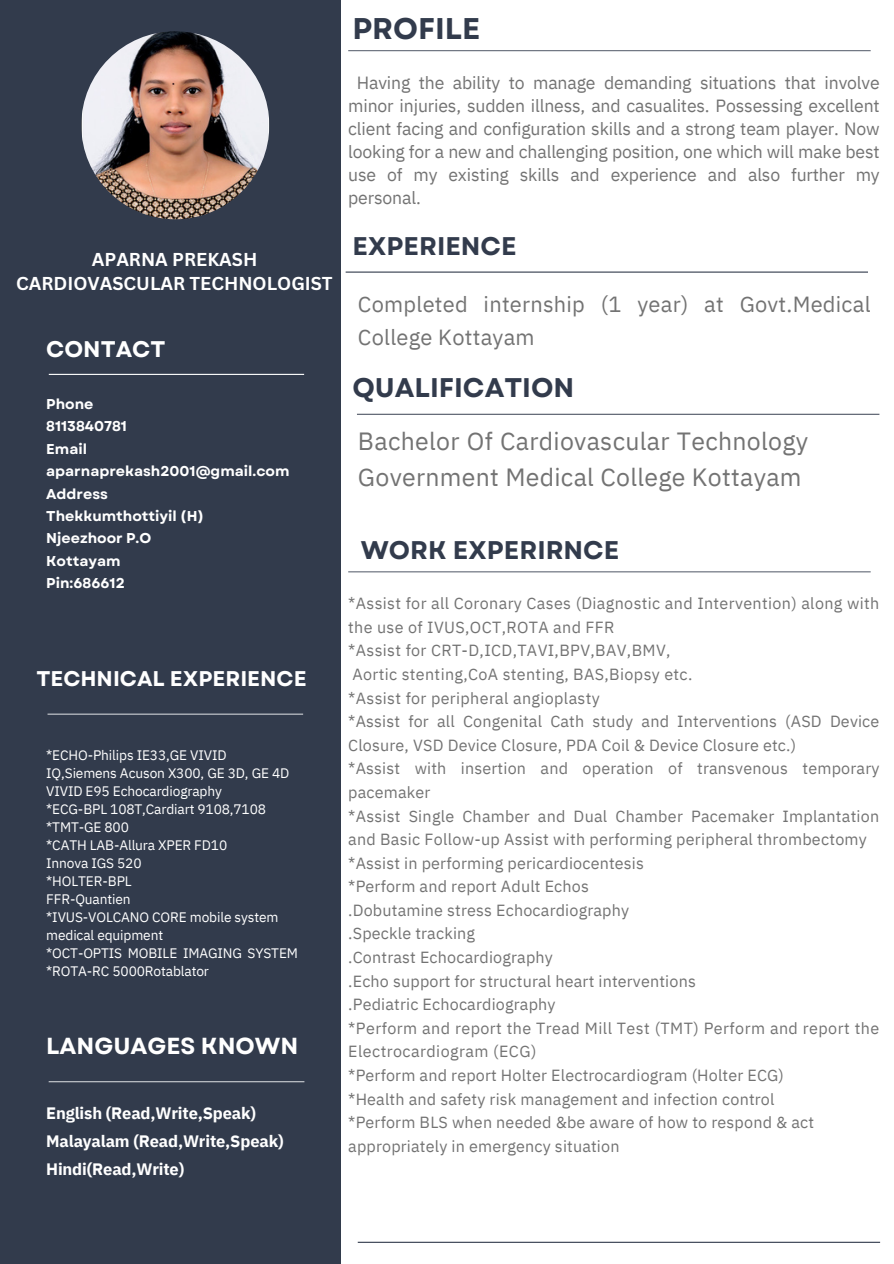
<style>
.page{position:relative;width:894px;height:1264px;background:#fff}
.page>*{position:absolute;margin:0;border:0;box-sizing:border-box;transform-origin:0 0}
.t1{font:700 29.85px "Garet";color:#323b4c}
.t2{font:700 27px "Garet";color:#323b4c}
.t3{font:700 25.5px "Garet";color:#323b4c}
.t4{font:24.9px/36.5px "IBM Plex Sans";letter-spacing:.01em;color:#737373}
.t5{font:700 23.25px "Garet";color:#fff}
.t6{font:700 22.65px "Garet";color:#fff}
.t7{font:21.9px/32.7px "IBM Plex Sans";letter-spacing:.01em;color:#737373}
.t8{font:700 21.3px "Garet";color:#fff}
.t9{font:700 18.15px/24.8px "Canva Sans";color:#fff;text-align:center}
.t10{font:17.7px/22.8px "IBM Plex Sans";letter-spacing:-.01em;color:#737373;text-align:justify}
.t11{font:700 16.5px/27.9px "IBM Plex Sans";letter-spacing:-.01em;color:#fff}
.t12{font:16.05px/23.5px "IBM Plex Sans";letter-spacing:.01em;color:#737373}
.t13{font:700 14.25px/22.5px "Garet";color:#fff}
.t14{font:13.65px/18px "IBM Plex Sans";letter-spacing:-.01em;color:#fff}
</style>
<div class="page">
<div style="left:0;top:0;width:340px;height:1263px;background:#323b4c"></div>
<hr style="left:49px;top:374px;width:255px;height:1px;background:#fff">
<hr style="left:345px;top:271px;width:522px;height:2px;background:#323b4c">
<hr style="left:357px;top:1241px;width:522px;height:1px;background:#323b4c">
<img style="left:81px;top:31px;width:188px;height:188px;border-radius:50%">
<hr style="left:48px;top:713px;width:255px;height:1px;background:#fff">
<hr style="left:49px;top:1081px;width:255px;height:1px;background:#fff">
<hr style="left:348px;top:50px;width:522px;height:1px;background:#323b4c">
<hr style="left:348px;top:571px;width:522px;height:1px;background:#323b4c">
<hr style="left:357px;top:414px;width:522px;height:1px;background:#323b4c">
<p class="t9" style="left:16px;top:246px;width:318px">APARNA PREKASH<br>CARDIOVASCULAR TECHNOLOGIST</p>
<h6 class="t6" style="left:46px;top:332px;width:121px">CONTACT</h6>
<h4 class="t13" style="left:46px;top:392px;width:49px">Phone</h4>
<p class="t13" style="left:46px;top:415px;width:82px">8113840781</p>
<p class="t13" style="left:46px;top:437px;width:245px">Email aparnaprekash2001@gmail.com<br>Address</p>
<p class="t13" style="left:46px;top:505px;width:159px">Thekkumthottiyil (H)</p>
<p class="t13" style="left:46px;top:527px;width:106px">Njeezhoor P.O</p>
<p class="t13" style="left:46px;top:549px;width:76px">Kottayam</p>
<p class="t13" style="left:46px;top:572px;width:80px">Pin:686612</p>
<p class="t8" style="left:36px;top:663px;width:271px">TECHNICAL EXPERIENCE</p>
<h2 class="t14" style="left:46px;top:746px;width:244px">*ECHO-Philips IE33,GE VIVID<br>IQ,Siemens Acuson X300, GE 3D, GE 4D<br>VIVID E95 Echocardiography</h2>
<p class="t14" style="left:46px;top:800px;width:221px">*ECG-BPL 108T,Cardiart 9108,7108 *TMT-GE 800</p>
<p class="t14" style="left:46px;top:836px;width:182px">*CATH LAB-Allura XPER FD10</p>
<p class="t14" style="left:46px;top:854px;width:97px">Innova IGS 520</p>
<p class="t14" style="left:46px;top:872px;width:87px">*HOLTER-BPL</p>
<p class="t14" style="left:46px;top:890px;width:86px">FFR-Quantien</p>
<p class="t14" style="left:46px;top:908px;width:234px">*IVUS-VOLCANO CORE mobile system medical equipment</p>
<p class="t14" style="left:46px;top:944px;width:253px">*OCT-OPTIS MOBILE IMAGING SYSTEM *ROTA-RC 5000Rotablator</p>
<p class="t5" style="left:46px;top:1029px;width:253px">LANGUAGES KNOWN</p>
<p class="t11" style="left:46px;top:1098px;width:239px">English (Read,Write,Speak)<br>Malayalam (Read,Write,Speak)<br>Hindi(Read,Write)</p>
<p class="t1" style="left:352px;top:7px;width:129px">PROFILE</p>
<p class="t10" style="left:348px;top:71px;width:533px;text-indent:9px">Having the ability to manage demanding situations that involve minor injuries, sudden illness, and casualites. Possessing excellent client facing and configuration skills and a strong team player. Now looking for a new and challenging position, one which will make best use of my existing skills and experience and also further my personal.</p>
<h4 class="t3" style="left:352px;top:228px;width:165px">EXPERIENCE</h4>
<p class="t7" style="left:358px;top:287px;width:514px">Completed internship (1 year) at Govt.Medical<br>College Kottayam</p>
<p class="t2" style="left:352px;top:368px;width:223px">QUALIFICATION</p>
<p class="t4" style="left:358px;top:422px;width:451px">Bachelor Of Cardiovascular Technology<br>Government Medical College Kottayam</p>
<p class="t3" style="left:361px;top:532px;width:260px">WORK EXPERIRNCE</p>
<p class="t12" style="left:348px;top:591px;width:532px">*Assist for all Coronary Cases (Diagnostic and Intervention) along with the use of IVUS,OCT,ROTA and FFR</p>
<p class="t12" style="left:348px;top:638px;width:324px">*Assist for CRT-D,ICD,TAVI,BPV,BAV,BMV,</p>
<p class="t12" style="left:352px;top:662px;width:341px">Aortic stenting,CoA stenting, BAS,Biopsy etc.</p>
<p class="t12" style="left:348px;top:685px;width:253px">*Assist for peripheral angioplasty</p>
<p class="t12" style="left:348px;top:709px;width:532px">*Assist for all Congenital Cath study and Interventions (ASD Device<br>Closure, VSD Device Closure, PDA Coil &amp; Device Closure etc.)</p>
<p class="t12" style="left:348px;top:756px;width:532px">*Assist with insertion and operation of transvenous temporary pacemaker</p>
<p class="t12" style="left:348px;top:803px;width:532px">*Assist Single Chamber and Dual Chamber Pacemaker Implantation and Basic Follow-up Assist with performing peripheral thrombectomy</p>
<h2 class="t12" style="left:348px;top:850px;width:297px">*Assist in performing pericardiocentesis</h2>
<p class="t12" style="left:348px;top:874px;width:242px">*Perform and report Adult Echos</p>
<p class="t12" style="left:348px;top:898px;width:282px">.Dobutamine stress Echocardiography</p>
<h1 class="t12" style="left:348px;top:921px;width:128px">.Speckle tracking</h1>
<p class="t12" style="left:348px;top:945px;width:206px">.Contrast Echocardiography</p>
<p class="t12" style="left:348px;top:968px;width:349px">.Echo support for structural heart interventions</p>
<h2 class="t12" style="left:348px;top:992px;width:209px">.Pediatric Echocardiography</h2>
<h5 class="t12" style="left:348px;top:1016px;width:532px">*Perform and report the Tread Mill Test (TMT) Perform and report the<br>Electrocardiogram (ECG)</h5>
<h1 class="t12" style="left:348px;top:1063px;width:437px">*Perform and report Holter Electrocardiogram (Holter ECG)</h1>
<p class="t12" style="left:348px;top:1086px;width:427px">*Health and safety risk management and infection control</p>
<h3 class="t12" style="left:348px;top:1110px;width:467px">*Perform BLS when needed &amp;be aware of how to respond &amp; act appropriately in emergency situation</h3>
</div>
